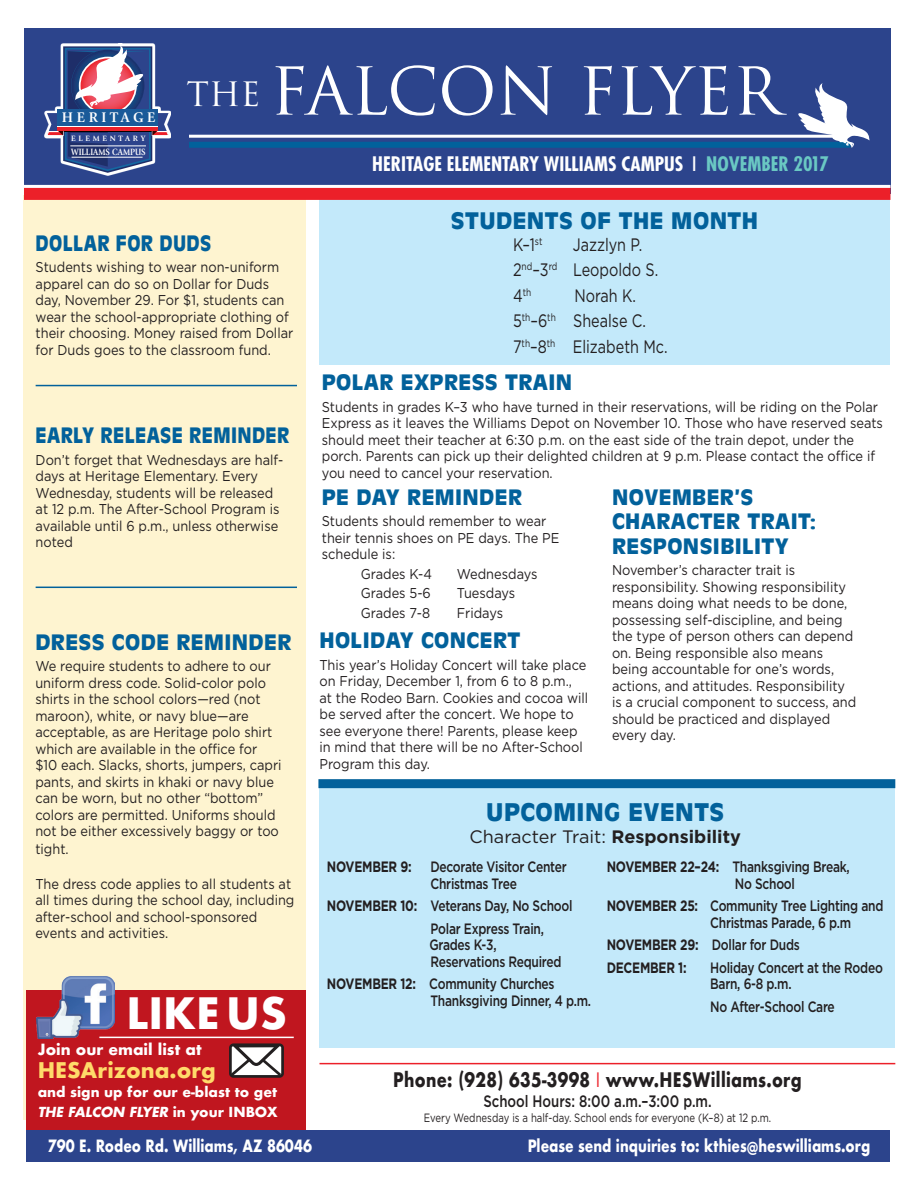
<style>
.page{position:relative;width:918px;height:1188px;background:#fff}
.page>*{position:absolute;margin:0;border:0;box-sizing:border-box;transform-origin:0 0}
.copy{font:64.05px "Trajan";letter-spacing:-.005em;color:#fff}
.t1{font:700 42px "Futura";color:#fff}
.copy-2{font:32.7px "Trajan";color:#fff}
.Headers{font:900 24px "Antique Olive";letter-spacing:.02em;color:#02619b}
.Headers-2{font:900 22.5px "Antique Olive";letter-spacing:.02em;color:#02619b}
.Headers-3{font:900 21px/24.5px "Antique Olive";letter-spacing:.02em;color:#02619b}
.Headers-4{font:900 21px "Antique Olive";letter-spacing:.02em;color:#02619b;scale:.87 1}
.t2{font:700 21px "Futura";color:#ffdb6a}
.t3{font:700 condensed 19.5px "Futura";color:#fff}
.Headers-5{font:700 19.5px "Futura";letter-spacing:.02em;color:#231f20;scale:.8 1}
.copy-3{font:18px "Gotham";color:#231f20;scale:.8 1}
.copy-4{font:18px "Gotham";color:#231f20}
.Headers-6{font:700 16.5px "Futura";color:#fff;scale:.8 1}
.copy-5{font:500 16.5px "Gotham";color:#231f20;scale:.8 1}
.copy-6{font:500 15px/16.5px "Gotham";letter-spacing:-.02em;color:#231f20;scale:.8 1}
.t4{font:700 15px "Futura";color:#fff}
.copy-7{font:700 15px "Gotham";letter-spacing:-.02em;color:#231f20;scale:.8 1}
.t5{font:700 14.55px "Giovanni";letter-spacing:.26em;color:#fff}
.copy-8{font:14.25px/16.5px "Gotham";color:#231f20;scale:.9 1}
.t6{font:700 13.5px/19.5px "Futura";color:#fff}
.copy-9{font:12px "Gotham";color:#231f20;scale:.8 1}
.copy-10{font:10.5px "Gotham";color:#231f20;scale:.8 1}
.t7{font:700 9.45px "Giovanni";color:#fff;scale:.86 1}
.t8{font:700 8.1px "Giovanni";letter-spacing:.34em;color:#fff}
.t9{font:7.95px "Source Sans Pro";letter-spacing:.84em;color:#fff}
.s1{font-weight:400}
.s2{color:#6ac8c3}
.s3{font-style:italic}
.s4{font-size:18px}
.s5{font-weight:700}
.s6{font-weight:400;color:#ec2029}
</style>
<div class="page">
<div style="left:320px;top:196px;width:570px;height:169px;background:#c3e9fa"></div>
<div style="left:24px;top:195px;width:282px;height:924px;background:#fef4d0"></div>
<div style="left:320px;top:784px;width:575px;height:264px;background:#c3e9fa"></div>
<div style="left:24px;top:28px;width:866px;height:165px;background:#2c448c"></div>
<div style="left:24px;top:186px;width:866px;height:14px;background:#ec2029"></div>
<hr style="left:320px;top:1063px;width:575px;height:1px;background:#ec2029">
<div style="left:318px;top:779px;width:577px;height:9px;background:#02619b"></div>
<hr style="left:24px;top:185px;width:866px;height:3px;background:#fff">
<hr style="left:189px;top:135px;width:648px;height:3px;background:#fff">
<div style="left:189px;top:142px;width:661px;height:6px;background:#02619b"></div>
<svg style="left:44px;top:43px;width:127px;height:132px"></svg>
<svg style="left:47px;top:45px;width:122px;height:128px"></svg>
<div style="left:58px;top:109px;width:100px;height:22px;background:#1a5a99"></div>
<hr style="left:58px;top:127px;width:100px;height:4px;background:#ec2029">
<hr style="left:58px;top:126px;width:100px;height:1px;background:#fff">
<svg style="left:797px;top:83px;width:73px;height:65px"></svg>
<div style="left:26px;top:1130px;width:864px;height:32px;background:#2c448c"></div>
<hr style="left:36px;top:385px;width:261px;height:1px;background:#02619b">
<hr style="left:36px;top:587px;width:261px;height:1px;background:#02619b">
<div style="left:26px;top:990px;width:280px;height:140px;background:#c0161f"></div>
<img style="left:37px;top:976px;width:77px;height:62px">
<hr style="left:99px;top:1037px;width:195px;height:1px;background:#fff">
<svg style="left:229px;top:1043px;width:55px;height:35px;background:#a49d9e"></svg>
<p class="t5" style="left:62px;top:109px;width:95px">HERITAGE</p>
<p class="t9" style="left:73px;top:117px;width:73px">ACADEMY</p>
<p class="t7" style="left:71px;top:146px;width:88px">WILLIAMS CAMPUS</p>
<p class="t8" style="left:71px;top:134px;width:76px">ELEMENTARY</p>
<p class="copy-2" style="left:186px;top:75px;width:75px">the</p>
<p class="copy" style="left:270px;top:53px;width:513px">FALCON FLYER</p>
<p class="t3" style="left:372px;top:152px;width:458px">HERITAGE ELEMENTARY WILLIAMS CAMPUS <span class="s1">I</span> <span class="s2">NOVEMBER 2017</span></p>
<p class="Headers-4" style="left:36px;top:230px;width:203px">DOLLAR FOR DUDS</p>
<p class="copy-8" style="left:36px;top:259px;width:288px">Students wishing to wear non-uniform apparel can do so on Dollar for Duds day, November 29. For $1, students can wear the school-appropriate clothing of their choosing. Money raised from Dollar for Duds goes to the classroom fund.</p>
<p class="Headers-4" style="left:36px;top:423px;width:293px">EARLY RELEASE REMINDER</p>
<p class="copy-8" style="left:36px;top:451px;width:277px">Don’t forget that Wednesdays are half&shy;days at Heritage Elementary. Every<br>Wednesday, students will be released at 12 p.m. The After-School Program is available until 6 p.m., unless otherwise noted</p>
<p class="Headers-3" style="left:35px;top:629px;width:258px">DRESS CODE REMINDER</p>
<p class="copy-8" style="left:35px;top:658px;width:275px">We require students to adhere to our uniform dress code. Solid-color polo shirts in the school colors—red (not maroon), white, or navy blue—are acceptable, as are Heritage polo shirt which are available in the office for $10 each. Slacks, shorts, jumpers, capri pants, and skirts in khaki or navy blue can be worn, but no other “bottom” colors are permitted. Uniforms should not be either excessively baggy or too</p>
<p class="copy-8" style="left:35px;top:841px;width:38px">tight.</p>
<p class="copy-8" style="left:35px;top:875px;width:289px">The dress code applies to all students at all times during the school day, including after-school and school-sponsored events and activities.</p>
<p class="t1" style="left:126px;top:983px;width:162px">LIKE US</p>
<p class="t4" style="left:38px;top:1039px;width:165px">Join our email list at</p>
<p class="t2" style="left:38px;top:1055px;width:180px">HESArizona.org</p>
<p class="t6" style="left:38px;top:1082px;width:242px">and sign up for our e-blast to get<br><span class="s3">THE FALCON FLYER</span> in your INBOX</p>
<p class="Headers-2" style="left:451px;top:207px;width:309px">STUDENTS OF THE MONTH</p>
<p class="copy-3" style="left:513px;top:235px;width:38px">K–1<sup>st</sup></p>
<p class="copy-3" style="left:573px;top:235px;width:88px">Jazzlyn P.</p>
<p class="copy-3" style="left:513px;top:260px;width:183px">2<sup>nd</sup>–3<sup>rd</sup> Leopoldo S.</p>
<p class="copy-10" style="left:513px;top:286px;width:24px"><span class="s4">4</span>th</p>
<p class="copy-3" style="left:574px;top:286px;width:78px">Norah K.</p>
<p class="copy-3" style="left:513px;top:311px;width:168px">5<sup>th</sup>–6<sup>th</sup> Shealse C.</p>
<p class="copy-3" style="left:513px;top:337px;width:195px">7<sup>th</sup>–8<sup>th</sup> Elizabeth Mc.</p>
<p class="Headers-3" style="left:322px;top:369px;width:252px">POLAR EXPRESS TRAIN</p>
<p class="copy-8" style="left:322px;top:398px;width:625px">Students in grades K–3 who have turned in their reservations, will be riding on the Polar Express as it leaves the Williams Depot on November 10. Those who have reserved seats should meet their teacher at 6:30 p.m. on the east side of the train depot, under the porch. Parents can pick up their delighted children at 9 p.m. Please contact the office if you need to cancel your reservation.</p>
<p class="Headers-3" style="left:322px;top:484px;width:202px">PE DAY REMINDER</p>
<p class="copy-8" style="left:322px;top:513px;width:265px">Students should remember to wear their tennis shoes on PE days. The PE schedule is:</p>
<p class="copy-8" style="left:361px;top:565px;width:81px">Grades K-4</p>
<p class="copy-8" style="left:457px;top:565px;width:91px">Wednesdays</p>
<p class="copy-8" style="left:361px;top:585px;width:79px">Grades 5-6</p>
<p class="copy-8" style="left:457px;top:585px;width:66px">Tuesdays</p>
<p class="copy-8" style="left:361px;top:604px;width:78px">Grades 7-8</p>
<p class="copy-8" style="left:457px;top:604px;width:53px">Fridays</p>
<p class="Headers-3" style="left:612px;top:484px;width:206px">NOVEMBER’S<br>CHARACTER TRAIT:<br>RESPONSIBILITY</p>
<p class="copy-8" style="left:612px;top:562px;width:273px">November’s character trait is responsibility. Showing responsibility means doing what needs to be done, possessing self-discipline, and being the type of person others can depend on. Being responsible also means being accountable for one’s words, actions, and attitudes. Responsibility is a crucial component to success, and should be practiced and displayed every day.</p>
<p class="Headers-3" style="left:320px;top:628px;width:202px">HOLIDAY CONCERT</p>
<p class="copy-8" style="left:320px;top:656px;width:300px">This year’s Holiday Concert will take place on Friday, December 1, from 6 to 8 p.m.,<br>at the Rodeo Barn. Cookies and cocoa will be served after the concert. We hope to see everyone there! Parents, please keep in mind that there will be no After-School Program this day.</p>
<p class="Headers" style="left:486px;top:798px;width:240px">UPCOMING EVENTS</p>
<p class="copy-4" style="left:470px;top:827px;width:273px">Character Trait: <span class="s5">Responsibility</span></p>
<p class="copy-6" style="left:430px;top:858px;width:172px;text-indent:-104px"><span class="s5">NOVEMBER 9:</span> Decorate Visitor Center<br>Christmas Tree</p>
<p class="copy-6" style="left:327px;top:897px;width:309px"><span class="s5">NOVEMBER 10:</span> Veterans Day, No School</p>
<p class="copy-6" style="left:429px;top:920px;width:167px">Polar Express Train,<br>Grades K-3,<br>Reservations Required</p>
<p class="copy-6" style="left:430px;top:975px;width:202px;text-indent:-104px"><span class="s5">NOVEMBER 12:</span> Community Churches<br>Thanksgiving Dinner, 4 p.m.</p>
<p class="copy-6" style="left:735px;top:858px;width:145px;text-indent:-128px"><span class="s5">NOVEMBER 22–24:</span> Thanksgiving Break,<br>No School</p>
<p class="copy-6" style="left:710px;top:897px;width:218px;text-indent:-104px"><span class="s5">NOVEMBER 25:</span> Community Tree Lighting and<br>Christmas Parade, 6 p.m</p>
<p class="copy-6" style="left:607px;top:936px;width:243px"><span class="s5">NOVEMBER 29:</span> Dollar for Duds</p>
<p class="copy-7" style="left:607px;top:959px;width:101px">DECEMBER 1:</p>
<p class="copy-6" style="left:710px;top:959px;width:217px">Holiday Concert at the Rodeo<br>Barn, 6-8 p.m.</p>
<p class="copy-6" style="left:710px;top:998px;width:157px">No After-School Care</p>
<p class="Headers-5" style="left:393px;top:1066px;width:512px">Phone: (928) 635-3998 <span class="s6">I</span> www.HESWilliams.org</p>
<p class="copy-5" style="left:483px;top:1092px;width:287px">School Hours: 8:00 a.m.–3:00 p.m.</p>
<p class="copy-9" style="left:424px;top:1111px;width:436px">Every Wednesday is a half-day. School ends for everyone (K–8) at 12 p.m.</p>
<p class="Headers-6" style="left:48px;top:1133px;width:332px">790 E. Rodeo Rd. Williams, AZ 86046</p>
<p class="Headers-6" style="left:528px;top:1133px;width:430px">Please send inquiries to: kthies@heswilliams.org</p>
</div>
